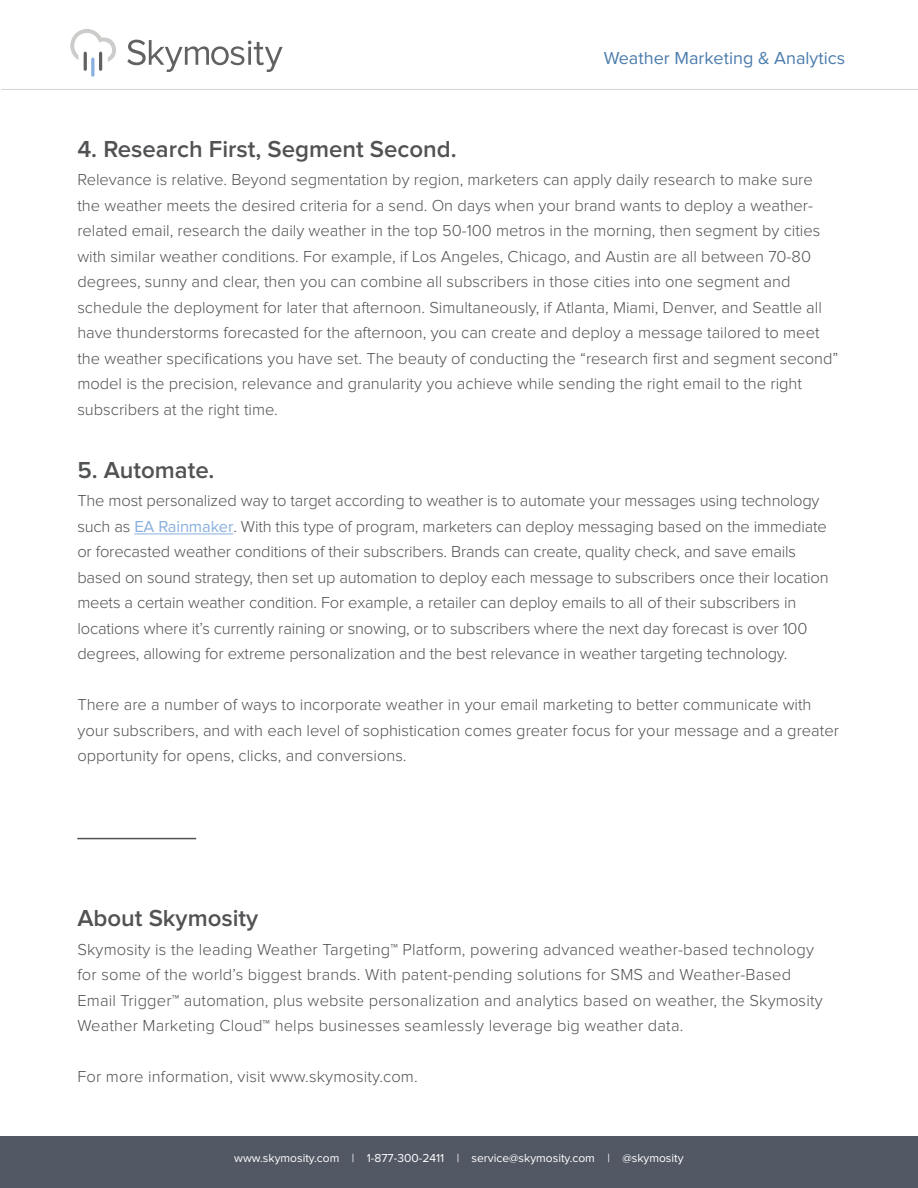
<style>
.page{position:relative;width:918px;height:1188px;background:#fff}
.page>*{position:absolute;margin:0;border:0;box-sizing:border-box;transform-origin:0 0}
.t1{font:600 24px "Proxima Nova";color:#515254}
.t2{font:18px "Proxima Nova";color:#4d7dad}
.t3{font:300 16.5px/25.5px "Proxima Nova";color:#515254}
.t4{font:12px "Proxima Nova";color:#fff}
.s1{font-weight:400;color:#89b0de}
</style>
<div class="page">
<div style="left:0;top:1136px;width:918px;height:52px;background:#525764"></div>
<hr style="left:1px;top:89px;width:917px;height:1px;background:#d5d4d2">
<hr style="left:84px;top:52px;width:3px;height:19px;background:#616162;border-radius:2px">
<hr style="left:99px;top:52px;width:3px;height:19px;background:#616162;border-radius:2px">
<hr style="left:91px;top:58px;width:3px;height:19px;background:#89b0de;border-radius:2px">
<svg style="left:127px;top:40px;width:156px;height:32px"></svg>
<svg style="left:70px;top:29px;width:46px;height:33px"></svg>
<hr style="left:134px;top:534px;width:99px;height:1px;background:#89b0de">
<hr style="left:77px;top:838px;width:119px;height:1px;background:#515254">
<p class="t2" style="left:604px;top:50px;width:243px">Weather Marketing &amp; Analytics</p>
<h1 class="t1" style="left:77px;top:138px;width:381px">4. Research First, Segment Second.</h1>
<p class="t3" style="left:77px;top:168px;width:763px">Relevance is relative. Beyond segmentation by region, marketers can apply daily research to make sure the weather meets the desired criteria for a send. On days when your brand wants to deploy a weather&shy;related email, research the daily weather in the top 50-100 metros in the morning, then segment by cities with similar weather conditions. For example, if Los Angeles, Chicago, and Austin are all between 70-80 degrees, sunny and clear, then you can combine all subscribers in those cities into one segment and schedule the deployment for later that afternoon. Simultaneously, if Atlanta, Miami, Denver, and Seattle all have thunderstorms forecasted for the afternoon, you can create and deploy a message tailored to meet the weather specifications you have set. The beauty of conducting the “research first and segment second” model is the precision, relevance and granularity you achieve while sending the right email to the right subscribers at the right time.</p>
<h1 class="t1" style="left:77px;top:459px;width:139px">5. Automate.</h1>
<p class="t3" style="left:77px;top:489px;width:753px">The most personalized way to target according to weather is to automate your messages using technology such as <span class="s1">EA Rainmaker</span>. With this type of program, marketers can deploy messaging based on the immediate or forecasted weather conditions of their subscribers. Brands can create, quality check, and save emails based on sound strategy, then set up automation to deploy each message to subscribers once their location meets a certain weather condition. For example, a retailer can deploy emails to all of their subscribers in locations where it’s currently raining or snowing, or to subscribers where the next day forecast is over 100 degrees, allowing for extreme personalization and the best relevance in weather targeting technology.</p>
<p class="t3" style="left:77px;top:693px;width:763px">There are a number of ways to incorporate weather in your email marketing to better communicate with your subscribers, and with each level of sophistication comes greater focus for your message and a greater opportunity for opens, clicks, and conversions.</p>
<h1 class="t1" style="left:77px;top:907px;width:182px">About Skymosity</h1>
<p class="t3" style="left:77px;top:937px;width:747px">Skymosity is the leading Weather Targeting™ Platform, powering advanced weather-based technology for some of the world’s biggest brands. With patent-pending solutions for SMS and Weather-Based Email Trigger™ automation, plus website personalization and analytics based on weather, the Skymosity Weather Marketing Cloud™ helps businesses seamlessly leverage big weather data.</p>
<p class="t3" style="left:77px;top:1065px;width:342px">For more information, visit www.skymosity.com.</p>
<p class="t4" style="left:234px;top:1152px;width:451px">www.skymosity.com | 1-877-300-2411 | service@skymosity.com | @skymosity</p>
</div>
